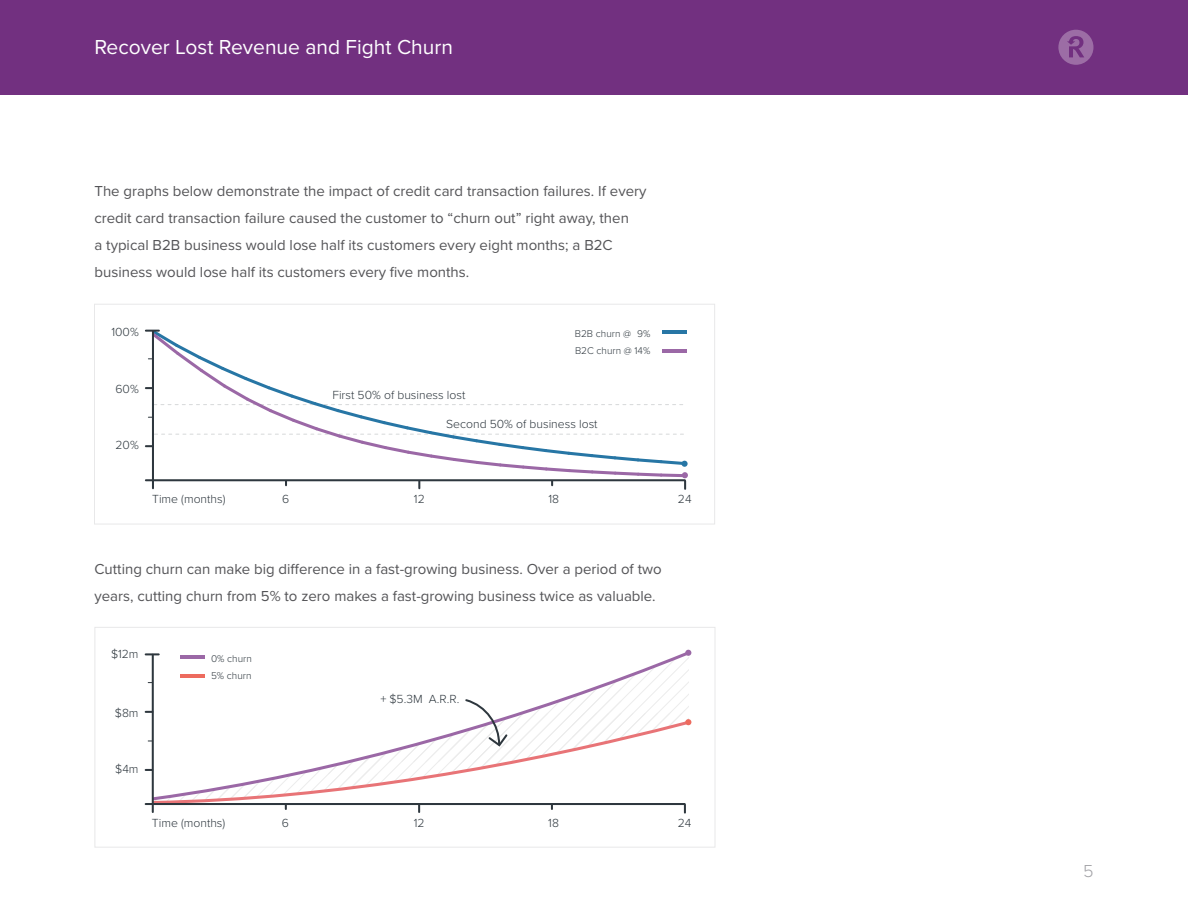
<style>
.page{position:relative;width:1188px;height:918px;background:#fff}
.page>*{position:absolute;margin:0;border:0;box-sizing:border-box;transform-origin:0 0}
.t1{font:21px "Proxima Nova";color:#fff}
.t2{font:300 18px "Proxima Nova";color:#a3a3a7}
.t3{font:15px/27px "Proxima Nova";color:#545457}
.t4{font:300 12.15px "Proxima Nova";color:#2e373e}
.t5{font:300 10.2px/17px "Proxima Nova";color:#2e373e}
</style>
<div class="page">
<svg style="left:146px;top:329px;width:542px;height:160px"></svg>
<hr style="left:146px;top:479px;width:539px;height:2px;background:#2e373e">
<hr style="left:662px;top:330px;width:24px;height:4px;background:#2776a5">
<hr style="left:662px;top:349px;width:24px;height:3px;background:#9b68a6">
<div style="left:94px;top:304px;width:621px;height:220px;border:1px solid #e8e8e9"></div>
<svg style="left:150px;top:649px;width:542px;height:153px"></svg>
<svg style="left:418px;top:805px;width:2px;height:7px"></svg>
<svg style="left:146px;top:711px;width:6px;height:2px"></svg>
<svg style="left:146px;top:769px;width:6px;height:2px"></svg>
<hr style="left:146px;top:803px;width:539px;height:2px;background:#2e373e">
<hr style="left:152px;top:655px;width:2px;height:157px;background:#2e373e">
<svg style="left:146px;top:653px;width:13px;height:2px"></svg>
<svg style="left:684px;top:805px;width:2px;height:8px"></svg>
<svg style="left:464px;top:698px;width:45px;height:50px"></svg>
<hr style="left:180px;top:655px;width:25px;height:4px;background:#9b68a6">
<hr style="left:180px;top:674px;width:25px;height:4px;background:#ed6b5e">
<svg style="left:685px;top:650px;width:6px;height:6px"></svg>
<svg style="left:685px;top:719px;width:6px;height:6px"></svg>
<div style="left:94px;top:627px;width:621px;height:221px;border:1px solid #e8e8e9"></div>
<div style="left:0;top:0;width:1188px;height:94px;background:#723080"></div>
<svg style="left:1058px;top:30px;width:36px;height:35px"></svg>
<h1 class="t1" style="left:94px;top:35px;width:360px">Recover Lost Revenue and Fight Churn</h1>
<p class="t3" style="left:94px;top:177px;width:553px">The graphs below demonstrate the impact of credit card transaction failures. If every credit card transaction failure caused the customer to “churn out” right away, then<br>a typical B2B business would lose half its customers every eight months; a B2C business would lose half its customers every five months.</p>
<p class="t4" style="left:111px;top:325px;width:29px">100%</p>
<p class="t4" style="left:116px;top:382px;width:25px">60%</p>
<p class="t4" style="left:116px;top:438px;width:25px">20%</p>
<p class="t5" style="left:575px;top:325px;width:77px">B2B churn @ 9%<br>B2C churn @ 14%</p>
<p class="t4" style="left:332px;top:388px;width:135px">First 50% of business lost</p>
<p class="t4" style="left:446px;top:417px;width:153px">Second 50% of business lost</p>
<p class="t4" style="left:152px;top:492px;width:75px">Time (months)</p>
<p class="t4" style="left:282px;top:492px;width:9px">6</p>
<p class="t4" style="left:414px;top:492px;width:12px">12</p>
<p class="t4" style="left:548px;top:492px;width:12px">18</p>
<p class="t4" style="left:678px;top:492px;width:15px">24</p>
<p class="t3" style="left:94px;top:555px;width:569px">Cutting churn can make big difference in a fast-growing business. Over a period of two years, cutting churn from 5% to zero makes a fast-growing business twice as valuable.</p>
<p class="t4" style="left:111px;top:646px;width:29px">$12m</p>
<p class="t4" style="left:115px;top:706px;width:25px">$8m</p>
<p class="t5" style="left:211px;top:650px;width:42px">0% churn<br>5% churn</p>
<p class="t4" style="left:380px;top:692px;width:80px">+ $5.3M A.R.R.</p>
<p class="t4" style="left:115px;top:762px;width:25px">$4m</p>
<p class="t4" style="left:152px;top:815px;width:75px">Time (months)</p>
<p class="t4" style="left:282px;top:815px;width:9px">6</p>
<p class="t4" style="left:414px;top:815px;width:12px">12</p>
<p class="t4" style="left:548px;top:815px;width:12px">18</p>
<p class="t4" style="left:678px;top:815px;width:15px">24</p>
<p class="t2" style="left:1083px;top:860px;width:12px">5</p>
</div>
